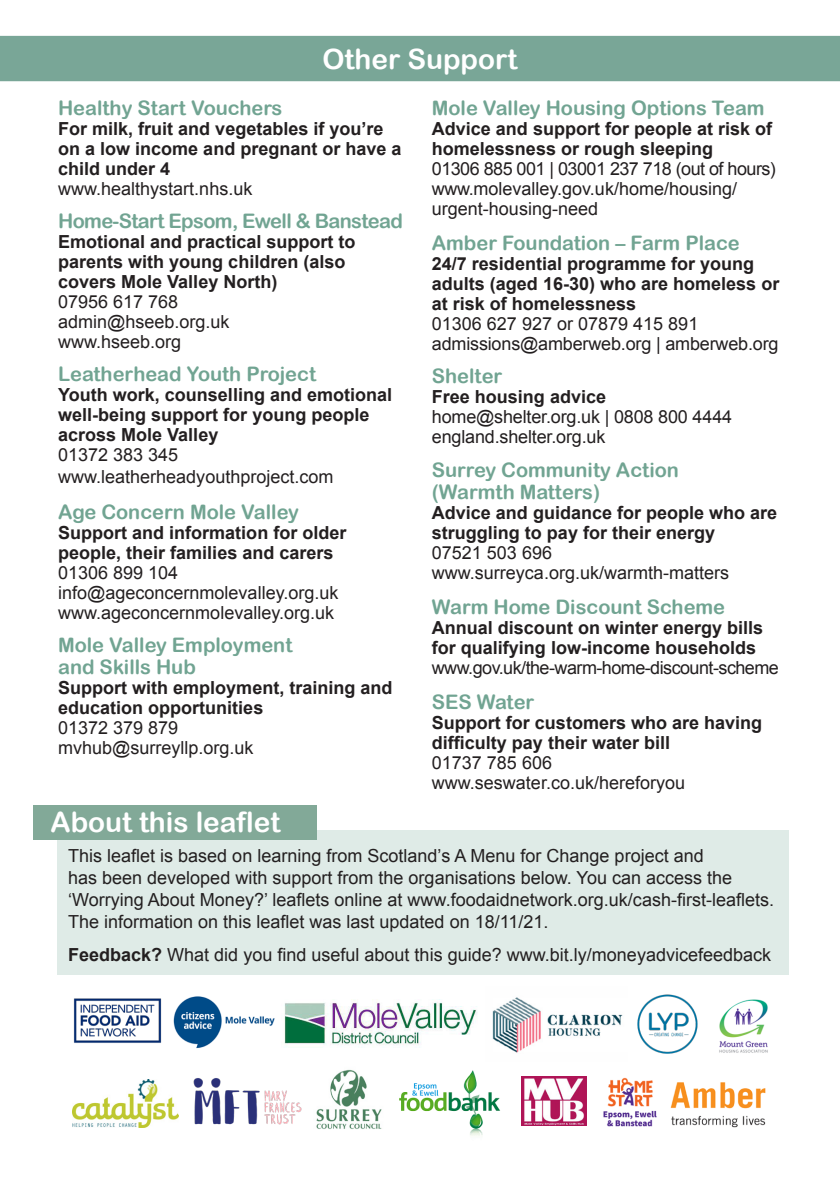
<style>
.page{position:relative;width:840px;height:1191px;background:#fff}
.page>*{position:absolute;margin:0;border:0;box-sizing:border-box;transform-origin:0 0}
.text{font:28px "Arial Rounded MT Bold";color:#fff}
.white_title{font:28px "Arial Rounded MT Bold";color:#fff}
.centred_text{font:20px/22px "Arial Rounded MT Bold";color:#71a492}
.grey_address_title{font:20px "Arial Rounded MT Bold";color:#71a492}
.centred_text-2{font:20px "Arial Rounded MT Bold";letter-spacing:-.03em;color:#71a492}
.centred_text-3{font:700 18px/20px "Arial";color:#231f20}
.text-2{font:18px/22px "Arial";color:#231f20}
.grey_address_title-2{font:18px/20px "Arial";letter-spacing:-.01em;color:#231f20}
.centred_text-4{font:18px/20px "Arial";color:#231f20}
.s1{font-weight:400}
.s2{font-weight:700}
</style>
<div class="page">
<div style="left:0;top:36px;width:839px;height:45px;background:#79a697"></div>
<div style="left:57px;top:830px;width:731px;height:144px;background:#dfebe7"></div>
<div style="left:34px;top:805px;width:283px;height:34px;background:#82a998"></div>
<img style="left:73px;top:998px;width:89px;height:45px">
<img style="left:72px;top:1079px;width:106px;height:48px">
<img style="left:399px;top:1070px;width:101px;height:66px">
<img style="left:193px;top:1078px;width:109px;height:47px">
<img style="left:719px;top:999px;width:49px;height:54px">
<img style="left:173px;top:996px;width:102px;height:52px">
<img style="left:284px;top:999px;width:194px;height:48px">
<img style="left:492px;top:997px;width:131px;height:56px">
<img style="left:521px;top:1076px;width:65px;height:49px">
<img style="left:603px;top:1077px;width:54px;height:50px">
<img style="left:670px;top:1082px;width:96px;height:46px">
<img style="left:637px;top:994px;width:60px;height:60px">
<img style="left:316px;top:1069px;width:66px;height:60px">
<p class="white_title" style="left:322px;top:42px;width:196px">Other Support</p>
<p class="centred_text" style="left:58px;top:96px;width:226px">Healthy Start Vouchers</p>
<p class="centred_text-3" style="left:58px;top:119px;width:345px">For milk, fruit and vegetables if you’re on a low income and pregnant or have a child under 4<br><span class="s1">www.healthystart.nhs.uk</span></p>
<p class="centred_text-2" style="left:58px;top:209px;width:346px">Home-Start Epsom, Ewell &amp; Banstead</p>
<p class="centred_text-3" style="left:58px;top:232px;width:299px">Emotional and practical support to parents with young children (also covers Mole Valley North)<br><span class="s1">07956 617 768<br>admin@hseeb.org.uk</span></p>
<p class="centred_text-4" style="left:58px;top:332px;width:125px">www.hseeb.org</p>
<p class="centred_text" style="left:58px;top:363px;width:259px">Leatherhead Youth Project</p>
<p class="centred_text-3" style="left:58px;top:385px;width:335px">Youth work, counselling and emotional well-being support for young people across Mole Valley<br><span class="s1">01372 383 345</span></p>
<p class="centred_text-4" style="left:58px;top:467px;width:277px">www.leatherheadyouthproject.com</p>
<p class="centred_text" style="left:58px;top:500px;width:242px">Age Concern Mole Valley</p>
<p class="centred_text-3" style="left:58px;top:523px;width:290px">Support and information for older people, their families and carers</p>
<p class="centred_text-4" style="left:58px;top:562px;width:282px">01306 899 104 info@ageconcernmolevalley.org.uk</p>
<p class="centred_text-4" style="left:58px;top:602px;width:277px">www.ageconcernmolevalley.org.uk</p>
<p class="centred_text" style="left:58px;top:633px;width:236px">Mole Valley Employment and Skills Hub</p>
<p class="centred_text-3" style="left:58px;top:678px;width:336px">Support with employment, training and education opportunities<br><span class="s1">01372 379 879<br>mvhub@surreyllp.org.uk</span></p>
<p class="text" style="left:51px;top:806px;width:231px">About this leaflet</p>
<p class="grey_address_title" style="left:431px;top:96px;width:334px">Mole Valley Housing Options Team</p>
<p class="grey_address_title-2" style="left:431px;top:118px;width:345px"><span class="s2">Advice and support for people at risk of homelessness or rough sleeping<br></span>01306 885 001 | 03001 237 718 (out of hours) www.molevalley.gov.uk/home/housing/ urgent-housing-need</p>
<p class="centred_text" style="left:431px;top:231px;width:309px">Amber Foundation – Farm Place</p>
<p class="centred_text-3" style="left:431px;top:254px;width:349px">24/7 residential programme for young adults (aged 16-30) who are homeless or at risk of homelessness<br><span class="s1">01306 627 927 or 07879 415 891 admissions@amberweb.org | amberweb.org</span></p>
<p class="grey_address_title" style="left:431px;top:364px;width:72px">Shelter</p>
<p class="grey_address_title-2" style="left:431px;top:387px;width:302px"><span class="s2">Free housing advice </span>home@shelter.org.uk | 0808 800 4444 england.shelter.org.uk</p>
<p class="centred_text" style="left:431px;top:458px;width:248px">Surrey Community Action (Warmth Matters)</p>
<p class="centred_text-3" style="left:431px;top:503px;width:347px">Advice and guidance for people who are struggling to pay for their energy<br><span class="s1">07521 503 696 www.surreyca.org.uk/warmth-matters</span></p>
<p class="centred_text" style="left:431px;top:595px;width:294px">Warm Home Discount Scheme</p>
<p class="centred_text-3" style="left:431px;top:618px;width:348px">Annual discount on winter energy bills for qualifying low-income households <span class="s1">www.gov.uk/the-warm-home-discount-scheme</span></p>
<p class="centred_text" style="left:431px;top:691px;width:104px">SES Water</p>
<p class="centred_text-3" style="left:431px;top:713px;width:332px">Support for customers who are having difficulty pay their water bill</p>
<p class="centred_text-4" style="left:431px;top:753px;width:255px">01737 785 606 www.seswater.co.uk/hereforyou</p>
<p class="text-2" style="left:68px;top:844px;width:707px">This leaflet is based on learning from Scotland’s A Menu for Change project and<br>has been developed with support from the organisations below. You can access the ‘Worrying About Money?’ leaflets online at www.foodaidnetwork.org.uk/cash-first-leaflets.<br>The information on this leaflet was last updated on 18/11/21.</p>
<p class="text-2" style="left:68px;top:943px;width:704px"><span class="s2">Feedback?</span> What did you find useful about this guide? www.bit.ly/moneyadvicefeedback</p>
</div>
